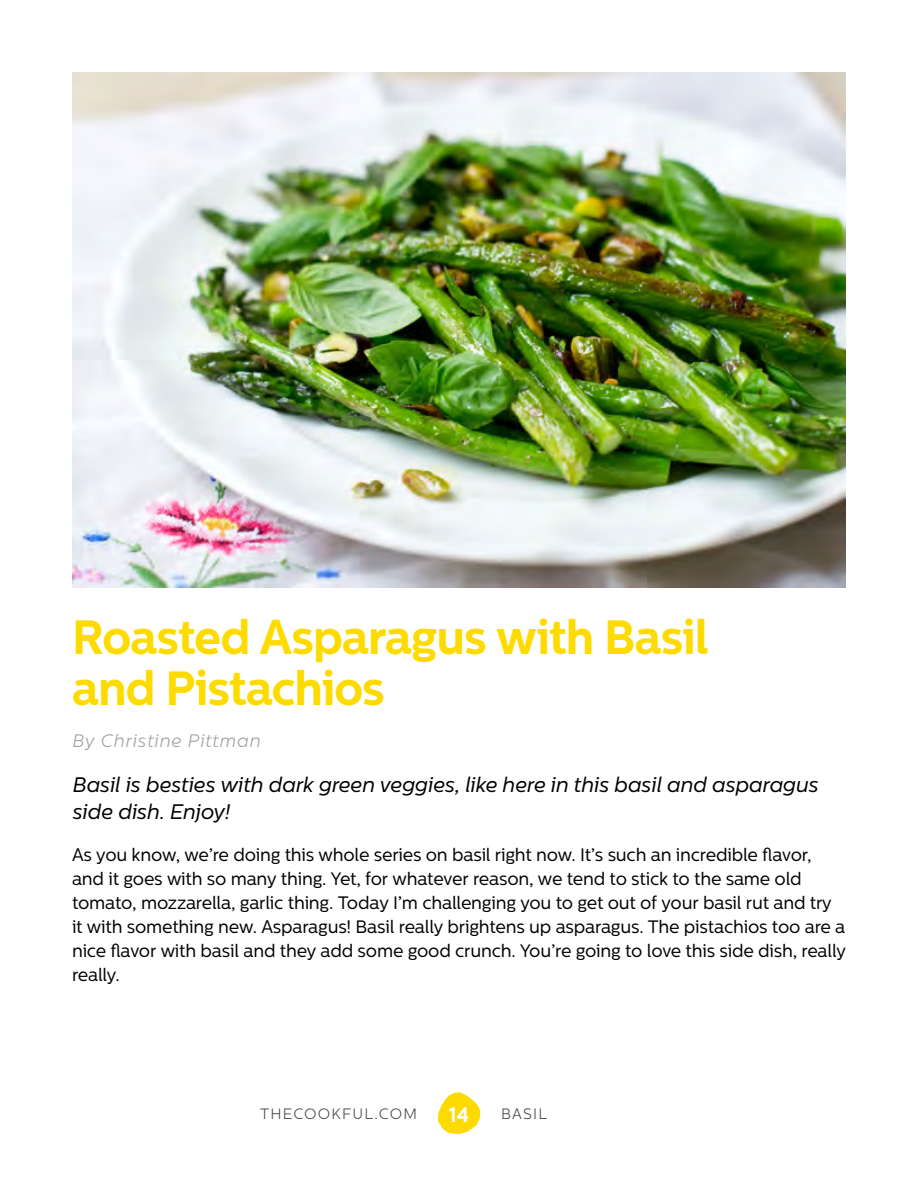
<style>
.page{position:relative;width:918px;height:1188px;background:#fff}
.page>*{position:absolute;margin:0;border:0;box-sizing:border-box;transform-origin:0 0}
.t1{font:700 48px/51px "Centrale Sans";letter-spacing:-.025em;color:#fddb00}
.t2{font:italic 21px/27px "Centrale Sans";letter-spacing:-.01em;color:#000}
.t3{font:700 21px "Centrale Sans";color:#fff}
.t4{font:18px/24px "Centrale Sans";letter-spacing:-.01em;color:#000}
.t5{font:italic 300 18px "Centrale Sans";letter-spacing:.04em;color:#9e9e9f}
.t6{font:300 15px "Centrale Sans";letter-spacing:.08em;color:#424342}
</style>
<div class="page">
<svg style="left:438px;top:1092px;width:42px;height:42px"></svg>
<img style="left:72px;top:72px;width:774px;height:516px">
<h1 class="t1" style="left:72px;top:611px;width:638px">Roasted Asparagus with Basil and Pistachios</h1>
<p class="t5" style="left:72px;top:731px;width:190px">By Christine Pittman</p>
<p class="t2" style="left:72px;top:771px;width:748px">Basil is besties with dark green veggies, like here in this basil and asparagus side dish. Enjoy!</p>
<p class="t4" style="left:72px;top:843px;width:775px">As you know, we’re doing this whole series on basil right now. It’s such an incredible flavor, and it goes with so many thing. Yet, for whatever reason, we tend to stick to the same old tomato, mozzarella, garlic thing. Today I’m challenging you to get out of your basil rut and try it with something new. Asparagus! Basil really brightens up asparagus. The pistachios too are a nice flavor with basil and they add some good crunch. You’re going to love this side dish, really really.</p>
<p class="t6" style="left:260px;top:1105px;width:158px">THECOOKFUL.COM</p>
<p class="t3" style="left:449px;top:1102px;width:22px">14</p>
<p class="t6" style="left:501px;top:1105px;width:48px">BASIL</p>
</div>
